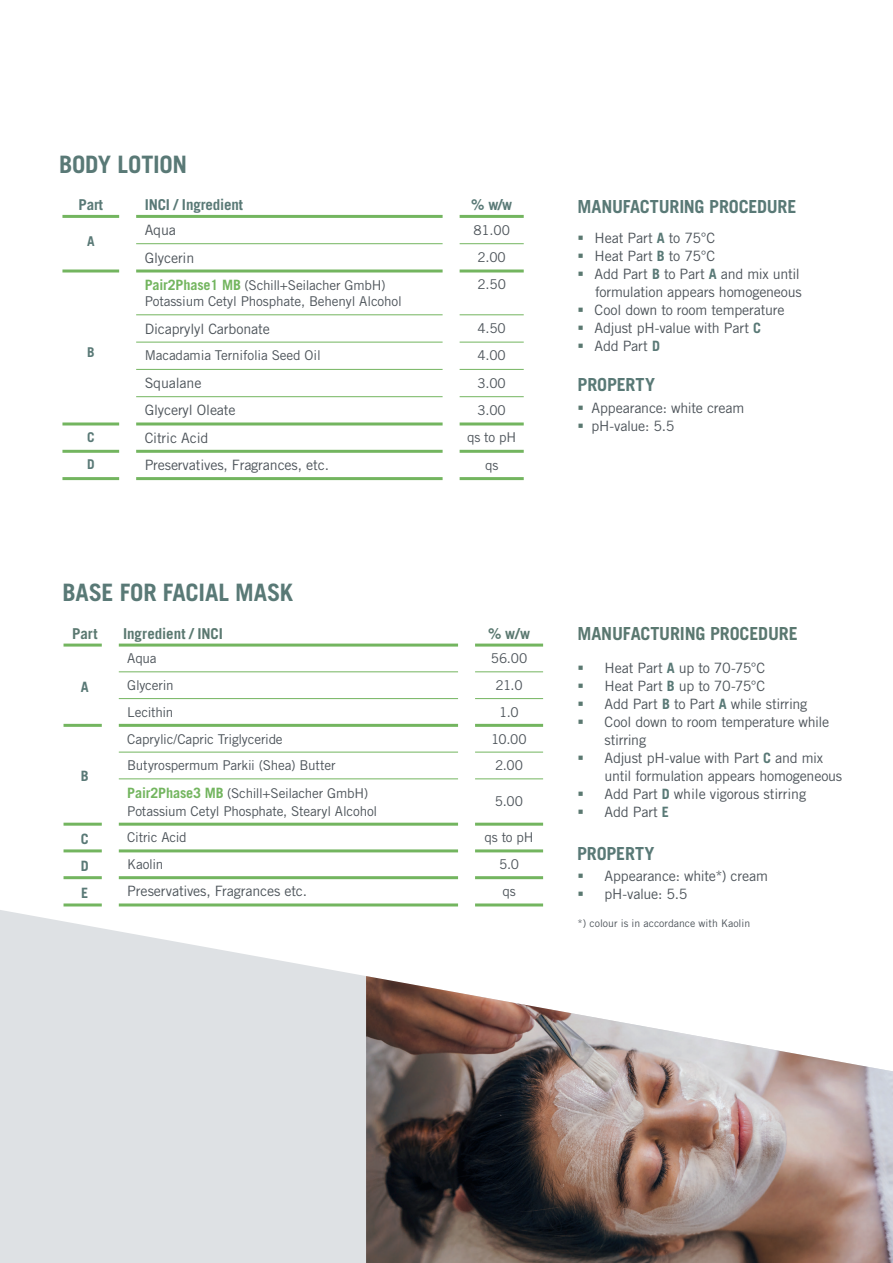
<style>
.page{position:relative;width:893px;height:1263px;background:#fff}
.page>*{position:absolute;margin:0;border:0;box-sizing:border-box;transform-origin:0 0}
.t1{font:700 24px "Trade Gothic LT Pro";letter-spacing:-.01em;color:#597976}
.t2{font:700 18px "Trade Gothic LT Pro";letter-spacing:-.01em;color:#597976}
.t3{font:700 18px "Trade Gothic LT Pro";letter-spacing:-.01em;color:#5a7870}
.t4{font:700 15px "Trade Gothic LT Pro";letter-spacing:-.01em;color:#597976}
.t5{font:700 15px "Trade Gothic LT Pro";letter-spacing:-.005em;color:#5a7870}
.t6{font:14.25px/18px "Trade Gothic LT Pro";letter-spacing:-.01em;color:#4d545a}
.t7{font:700 14.25px "Trade Gothic LT Pro";color:#597976}
.t8{font:13.5px/16.5px "Trade Gothic LT Pro";letter-spacing:-.01em;color:#4d545a}
.t9{font:700 13.5px "Trade Gothic LT Pro";color:#597976}
.t10{font:10.5px "Trade Gothic LT Pro";color:#4d545a}
.s1{font-weight:700;font-size:14.25px;color:#73b55f}
.s2{font-weight:700;color:#597976}
</style>
<div class="page">
<svg style="left:0;top:910px;width:366px;height:353px;fill:#dee1e4"></svg>
<img style="left:366px;top:976px;width:527px;height:287px">
<hr style="left:62px;top:215px;width:57px;height:3px;background:#73b55f">
<hr style="left:136px;top:215px;width:307px;height:3px;background:#73b55f">
<hr style="left:460px;top:215px;width:64px;height:3px;background:#73b55f">
<hr style="left:136px;top:243px;width:307px;height:1px;background:#73b55f">
<hr style="left:460px;top:243px;width:64px;height:1px;background:#73b55f">
<hr style="left:62px;top:269px;width:57px;height:3px;background:#73b55f">
<hr style="left:136px;top:269px;width:307px;height:3px;background:#73b55f">
<hr style="left:460px;top:269px;width:64px;height:3px;background:#73b55f">
<hr style="left:136px;top:314px;width:307px;height:1px;background:#73b55f">
<hr style="left:460px;top:314px;width:64px;height:1px;background:#73b55f">
<hr style="left:136px;top:342px;width:307px;height:1px;background:#73b55f">
<hr style="left:460px;top:342px;width:64px;height:1px;background:#73b55f">
<hr style="left:136px;top:369px;width:307px;height:1px;background:#73b55f">
<hr style="left:460px;top:369px;width:64px;height:1px;background:#73b55f">
<hr style="left:136px;top:396px;width:307px;height:1px;background:#73b55f">
<hr style="left:460px;top:396px;width:64px;height:1px;background:#73b55f">
<hr style="left:62px;top:422px;width:57px;height:3px;background:#73b55f">
<hr style="left:136px;top:422px;width:307px;height:3px;background:#73b55f">
<hr style="left:460px;top:422px;width:64px;height:3px;background:#73b55f">
<hr style="left:62px;top:450px;width:57px;height:3px;background:#73b55f">
<hr style="left:62px;top:477px;width:57px;height:3px;background:#73b55f">
<hr style="left:136px;top:450px;width:307px;height:3px;background:#73b55f">
<hr style="left:136px;top:477px;width:307px;height:3px;background:#73b55f">
<hr style="left:460px;top:450px;width:64px;height:3px;background:#73b55f">
<hr style="left:460px;top:477px;width:64px;height:3px;background:#73b55f">
<hr style="left:119px;top:671px;width:339px;height:1px;background:#73b55f">
<hr style="left:475px;top:671px;width:68px;height:1px;background:#73b55f">
<hr style="left:119px;top:752px;width:339px;height:1px;background:#73b55f">
<hr style="left:475px;top:752px;width:68px;height:1px;background:#73b55f">
<hr style="left:119px;top:779px;width:339px;height:1px;background:#73b55f">
<hr style="left:475px;top:779px;width:68px;height:1px;background:#73b55f">
<hr style="left:119px;top:643px;width:339px;height:3px;background:#73b55f">
<hr style="left:475px;top:643px;width:68px;height:3px;background:#73b55f">
<hr style="left:119px;top:823px;width:339px;height:3px;background:#73b55f">
<hr style="left:119px;top:849px;width:339px;height:3px;background:#73b55f">
<hr style="left:119px;top:876px;width:339px;height:3px;background:#73b55f">
<hr style="left:119px;top:903px;width:339px;height:3px;background:#73b55f">
<hr style="left:64px;top:823px;width:38px;height:3px;background:#73b55f">
<hr style="left:64px;top:849px;width:38px;height:3px;background:#73b55f">
<hr style="left:475px;top:823px;width:68px;height:3px;background:#73b55f">
<hr style="left:475px;top:849px;width:68px;height:3px;background:#73b55f">
<hr style="left:475px;top:876px;width:68px;height:3px;background:#73b55f">
<hr style="left:475px;top:903px;width:68px;height:3px;background:#73b55f">
<hr style="left:64px;top:876px;width:38px;height:3px;background:#73b55f">
<hr style="left:64px;top:903px;width:38px;height:3px;background:#73b55f">
<hr style="left:119px;top:698px;width:339px;height:1px;background:#73b55f">
<hr style="left:119px;top:724px;width:339px;height:3px;background:#73b55f">
<hr style="left:475px;top:698px;width:68px;height:1px;background:#73b55f">
<hr style="left:475px;top:724px;width:68px;height:3px;background:#73b55f">
<hr style="left:64px;top:643px;width:38px;height:3px;background:#73b55f">
<hr style="left:64px;top:724px;width:38px;height:3px;background:#73b55f">
<h1 class="t1" style="left:59px;top:149px;width:129px">BODY LOTION</h1>
<p class="t4" style="left:79px;top:195px;width:26px">Part</p>
<p class="t4" style="left:145px;top:195px;width:100px">INCI / Ingredient</p>
<p class="t4" style="left:471px;top:195px;width:43px">% w/w</p>
<p class="t9" style="left:87px;top:233px;width:9px">A</p>
<p class="t6" style="left:145px;top:221px;width:33px">Aqua</p>
<p class="t8" style="left:473px;top:221px;width:38px">81.00</p>
<p class="t6" style="left:145px;top:248px;width:51px">Glycerin</p>
<p class="t8" style="left:477px;top:249px;width:30px">2.00</p>
<p class="t9" style="left:87px;top:344px;width:9px">B</p>
<p class="t8" style="left:145px;top:277px;width:259px"><span class="s1">Pair2Phase1 MB</span> (Schill+Seilacher GmbH)<br>Potassium Cetyl Phosphate, Behenyl Alcohol</p>
<p class="t8" style="left:477px;top:276px;width:30px">2.50</p>
<p class="t6" style="left:145px;top:319px;width:127px">Dicaprylyl Carbonate</p>
<p class="t8" style="left:477px;top:320px;width:30px">4.50</p>
<p class="t8" style="left:145px;top:347px;width:178px">Macadamia Ternifolia Seed Oil</p>
<p class="t8" style="left:477px;top:347px;width:30px">4.00</p>
<p class="t6" style="left:145px;top:374px;width:58px">Squalane</p>
<p class="t8" style="left:477px;top:374px;width:30px">3.00</p>
<p class="t6" style="left:145px;top:401px;width:93px">Glyceryl Oleate</p>
<p class="t8" style="left:477px;top:402px;width:30px">3.00</p>
<p class="t9" style="left:87px;top:429px;width:9px">C</p>
<p class="t6" style="left:145px;top:428px;width:65px">Citric Acid</p>
<p class="t8" style="left:467px;top:429px;width:51px">qs to pH</p>
<p class="t9" style="left:87px;top:456px;width:9px">D</p>
<p class="t6" style="left:145px;top:456px;width:186px">Preservatives, Fragrances, etc.</p>
<p class="t8" style="left:485px;top:456px;width:15px">qs</p>
<h1 class="t1" style="left:62px;top:578px;width:232px">BASE FOR FACIAL MASK</h1>
<p class="t5" style="left:72px;top:624px;width:27px">Part</p>
<p class="t5" style="left:123px;top:624px;width:101px">Ingredient / INCI</p>
<p class="t5" style="left:488px;top:624px;width:44px">% w/w</p>
<p class="t7" style="left:81px;top:678px;width:9px">A</p>
<p class="t8" style="left:127px;top:650px;width:31px">Aqua</p>
<p class="t8" style="left:491px;top:650px;width:38px">56.00</p>
<p class="t8" style="left:127px;top:677px;width:48px">Glycerin</p>
<p class="t8" style="left:496px;top:677px;width:28px">21.0</p>
<p class="t8" style="left:127px;top:704px;width:47px">Lecithin</p>
<p class="t8" style="left:499px;top:704px;width:21px">1.0</p>
<p class="t7" style="left:81px;top:767px;width:9px">B</p>
<p class="t8" style="left:127px;top:730px;width:157px">Caprylic/Capric Triglyceride</p>
<p class="t8" style="left:491px;top:730px;width:37px">10.00</p>
<p class="t8" style="left:127px;top:757px;width:210px">Butyrospermum Parkii (Shea) Butter</p>
<p class="t8" style="left:495px;top:757px;width:30px">2.00</p>
<p class="t8" style="left:127px;top:784px;width:251px;line-height:18px"><span class="s1">Pair2Phase3 MB</span> (Schill+Seilacher GmbH)<br>Potassium Cetyl Phosphate, Stearyl Alcohol</p>
<p class="t8" style="left:495px;top:793px;width:30px">5.00</p>
<p class="t7" style="left:81px;top:830px;width:9px">C</p>
<p class="t8" style="left:127px;top:829px;width:61px">Citric Acid</p>
<p class="t8" style="left:485px;top:829px;width:51px">qs to pH</p>
<p class="t7" style="left:81px;top:857px;width:9px">D</p>
<p class="t8" style="left:127px;top:856px;width:37px">Kaolin</p>
<p class="t8" style="left:499px;top:856px;width:21px">5.0</p>
<p class="t7" style="left:81px;top:884px;width:9px">E</p>
<p class="t6" style="left:127px;top:882px;width:181px">Preservatives, Fragrances etc.</p>
<p class="t8" style="left:502px;top:883px;width:15px">qs</p>
<p class="t2" style="left:578px;top:195px;width:220px">MANUFACTURING PROCEDURE</p>
<p class="t6" style="left:595px;top:228px;width:209px">Heat Part <span class="s2">A</span> to 75°C<br>Heat Part <span class="s2">B</span> to 75°C<br>Add Part <span class="s2">B</span> to Part <span class="s2">A</span> and mix until formulation appears homogeneous<br>Cool down to room temperature<br>Adjust pH-value with Part <span class="s2">C<br></span>Add Part <span class="s2">D</span></p>
<p class="t2" style="left:578px;top:374px;width:79px">PROPERTY</p>
<p class="t6" style="left:592px;top:399px;width:154px">Appearance: white cream pH-value: 5.5</p>
<p class="t3" style="left:578px;top:622px;width:222px">MANUFACTURING PROCEDURE</p>
<p class="t6" style="left:605px;top:658px;width:239px">Heat Part <span class="s2">A</span> up to 70-75°C<br>Heat Part <span class="s2">B</span> up to 70-75°C<br>Add Part <span class="s2">B</span> to Part <span class="s2">A</span> while stirring<br>Cool down to room temperature while stirring<br>Adjust pH-value with Part <span class="s2">C</span> and mix until formulation appears homogeneous<br>Add Part <span class="s2">D</span> while vigorous stirring<br>Add Part <span class="s2">E</span></p>
<p class="t2" style="left:577px;top:842px;width:79px">PROPERTY</p>
<p class="t6" style="left:605px;top:867px;width:165px">Appearance: white*) cream pH-value: 5.5</p>
<p class="t10" style="left:578px;top:917px;width:174px">*) colour is in accordance with Kaolin</p>
</div>
